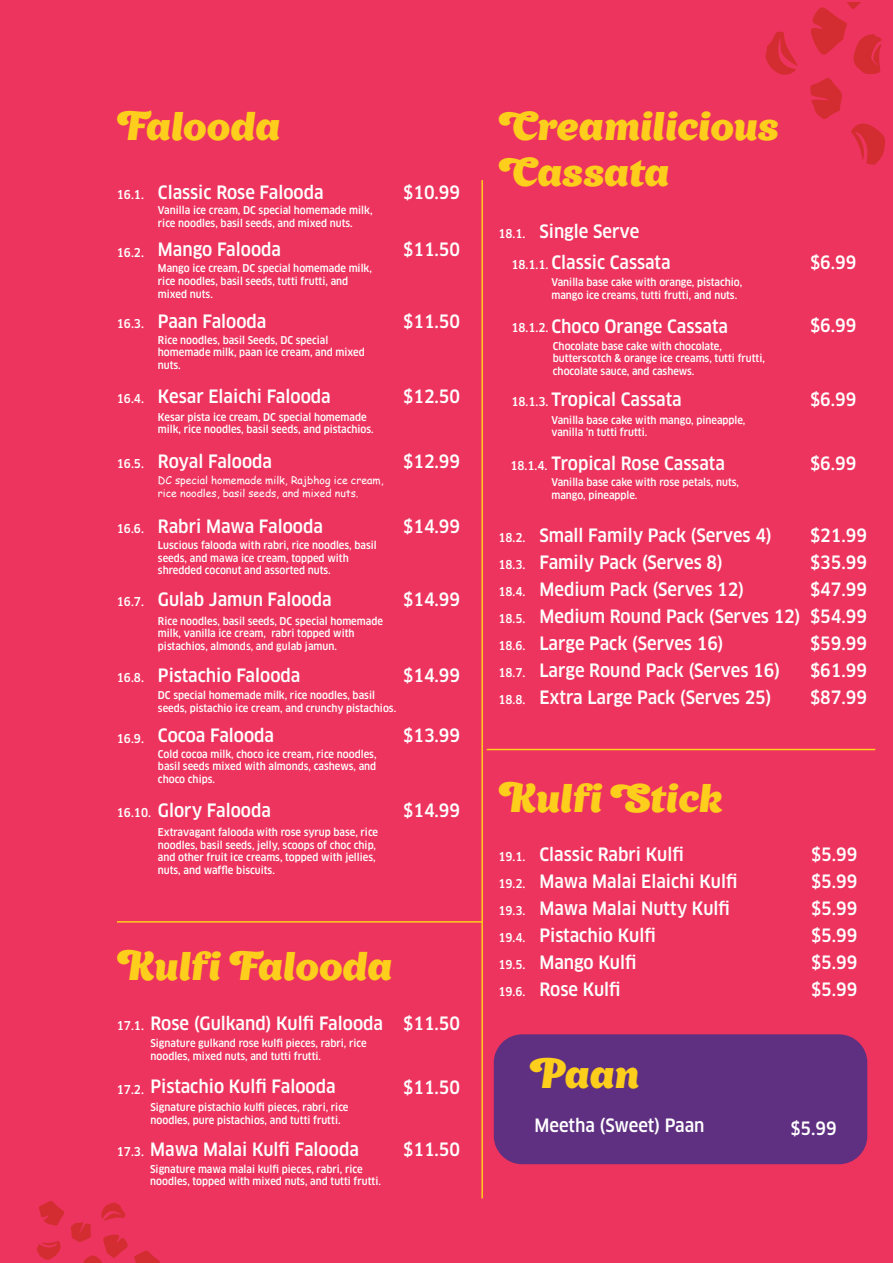
<style>
.page{position:relative;width:893px;height:1263px;background:#ed345e}
.page>*{position:absolute;margin:0;border:0;box-sizing:border-box;transform-origin:0 0}
.t1{font:39px/46.3px "Appetite New";color:#fdce1b}
.t2{font:500 condensed 18px/27px "Clan OT";color:#fff}
.t3{font:500 condensed 12px "Clan OT";color:#fff}
.t4{font:500 condensed 10.5px/12.6px "Clan OT";color:#fff}
.t5{font:10.5px/12.6px "Comic Sans MS";color:#fff}
.s1{font-size:12px}
</style>
<div class="page">
<svg style="left:37px;top:1201px;width:123px;height:62px"></svg>
<svg style="left:765px;top:32px;width:33px;height:43px"></svg>
<svg style="left:810px;top:2px;width:75px;height:163px"></svg>
<hr style="left:481px;top:180px;width:2px;height:1018px;background:#fdce1b">
<hr style="left:117px;top:921px;width:365px;height:2px;background:#fdce1b">
<hr style="left:487px;top:749px;width:388px;height:1px;background:#fdce1b">
<div style="left:494px;top:1034px;width:373px;height:130px;background:#5f2f81;border-radius:28px"></div>
<h1 class="t1" style="left:117px;top:101px;width:165px">Falooda</h1>
<p class="t3" style="left:117px;top:188px;width:29px">16.1.</p>
<h2 class="t2" style="left:158px;top:179px;width:167px">Classic Rose Falooda</h2>
<p class="t4" style="left:158px;top:204px;width:216px">Vanilla ice cream, DC special homemade milk, rice noodles, basil seeds, and mixed nuts.</p>
<h2 class="t2" style="left:404px;top:179px;width:58px">$10.99</h2>
<p class="t3" style="left:117px;top:245px;width:29px">16.2.</p>
<h2 class="t2" style="left:404px;top:236px;width:58px">$11.50</h2>
<h2 class="t2" style="left:158px;top:236px;width:125px">Mango Falooda</h2>
<p class="t4" style="left:158px;top:262px;width:215px">Mango ice cream, DC special homemade milk, rice noodles, basil seeds, tutti frutti, and mixed nuts.</p>
<p class="t3" style="left:117px;top:316px;width:29px">16.3.</p>
<p class="t3" style="left:117px;top:392px;width:29px">16.4.</p>
<p class="t3" style="left:117px;top:457px;width:29px">16.5.</p>
<p class="t3" style="left:117px;top:522px;width:29px">16.6.</p>
<h2 class="t2" style="left:158px;top:308px;width:110px">Paan Falooda</h2>
<p class="t4" style="left:158px;top:333px;width:208px">Rice noodles, basil Seeds, DC special homemade milk, paan ice cream, and mixed nuts.</p>
<h2 class="t2" style="left:158px;top:383px;width:174px">Kesar Elaichi Falooda</h2>
<p class="t4" style="left:158px;top:410px;width:217px">Kesar pista ice cream, DC special homemade milk, rice noodles, basil seeds, and pistachios.</p>
<h2 class="t2" style="left:158px;top:448px;width:116px">Royal Falooda</h2>
<p class="t5" style="left:158px;top:474px;width:227px">DC special homemade milk, Rajbhog ice cream, rice noodles, basil seeds, and mixed nuts.</p>
<h2 class="t2" style="left:158px;top:513px;width:167px">Rabri Mawa Falooda</h2>
<p class="t4" style="left:158px;top:539px;width:220px">Luscious falooda with rabri, rice noodles, basil seeds, and mawa ice cream, topped with shredded coconut and assorted nuts.</p>
<h2 class="t2" style="left:404px;top:308px;width:58px">$11.50</h2>
<h2 class="t2" style="left:404px;top:383px;width:58px">$12.50</h2>
<h2 class="t2" style="left:404px;top:448px;width:58px">$12.99</h2>
<h2 class="t2" style="left:404px;top:513px;width:58px">$14.99</h2>
<p class="t3" style="left:117px;top:595px;width:29px">16.7.</p>
<h2 class="t2" style="left:404px;top:586px;width:58px">$14.99</h2>
<h2 class="t2" style="left:158px;top:586px;width:175px">Gulab Jamun Falooda</h2>
<p class="t4" style="left:158px;top:615px;width:227px">Rice noodles, basil seeds, DC special homemade milk, vanilla ice cream, rabri topped with pistachios, almonds, and gulab jamun.</p>
<p class="t3" style="left:117px;top:671px;width:29px">16.8.</p>
<h2 class="t2" style="left:404px;top:662px;width:58px">$14.99</h2>
<h2 class="t2" style="left:158px;top:662px;width:144px">Pistachio Falooda</h2>
<p class="t4" style="left:158px;top:689px;width:240px">DC special homemade milk, rice noodles, basil seeds, pistachio ice cream, and crunchy pistachios.</p>
<p class="t3" style="left:117px;top:731px;width:29px">16.9.</p>
<h2 class="t2" style="left:404px;top:722px;width:58px">$13.99</h2>
<h2 class="t2" style="left:158px;top:722px;width:118px">Cocoa Falooda</h2>
<p class="t4" style="left:158px;top:748px;width:220px;text-align:justify">Cold cocoa milk, choco ice cream, rice noodles, basil seeds mixed with almonds, cashews, and choco chips.</p>
<h2 class="t2" style="left:117px;top:797px;width:156px"><span class="s1">16.10.</span> Glory Falooda</h2>
<h2 class="t2" style="left:404px;top:797px;width:58px">$14.99</h2>
<p class="t4" style="left:158px;top:826px;width:222px">Extravagant falooda with rose syrup base, rice noodles, basil seeds, jelly, scoops of choc chip, and other fruit ice creams, topped with jellies, nuts, and waffle biscuits.</p>
<h1 class="t1" style="left:117px;top:942px;width:277px">Kulfi Falooda</h1>
<h2 class="t2" style="left:150px;top:1010px;width:311px">Rose (Gulkand) Kulfi Falooda $11.50</h2>
<p class="t4" style="left:150px;top:1037px;width:218px">Signature gulkand rose kulfi pieces, rabri, rice noodles, mixed nuts, and tutti frutti.</p>
<p class="t3" style="left:117px;top:1019px;width:29px">17.1.</p>
<h2 class="t2" style="left:150px;top:1073px;width:187px">Pistachio Kulfi Falooda</h2>
<h2 class="t2" style="left:404px;top:1074px;width:58px">$11.50</h2>
<p class="t4" style="left:150px;top:1101px;width:200px">Signature pistachio kulfi pieces, rabri, rice noodles, pure pistachios, and tutti frutti.</p>
<p class="t3" style="left:117px;top:1082px;width:29px">17.2.</p>
<h2 class="t2" style="left:150px;top:1136px;width:210px">Mawa Malai Kulfi Falooda</h2>
<h2 class="t2" style="left:404px;top:1136px;width:58px">$11.50</h2>
<p class="t4" style="left:150px;top:1162px;width:232px">Signature mawa malai kulfi pieces, rabri, rice noodles, topped with mixed nuts, and tutti frutti.</p>
<p class="t3" style="left:117px;top:1144px;width:29px">17.3.</p>
<h1 class="t1" style="left:498px;top:101px;width:282px">Creamilicious<br>Cassata</h1>
<h2 class="t2" style="left:551px;top:216px;width:121px;line-height:30.5px;text-indent:-12px">Single Serve<br>Classic Cassata</h2>
<p class="t4" style="left:551px;top:276px;width:192px">Vanilla base cake with orange, pistachio, mango ice creams, tutti frutti, and nuts.</p>
<h2 class="t2" style="left:551px;top:312px;width:178px">Choco Orange Cassata</h2>
<p class="t4" style="left:553px;top:339px;width:214px">Chocolate base cake with chocolate, butterscotch &amp; orange ice creams, tutti frutti, chocolate sauce, and cashews.</p>
<h2 class="t2" style="left:551px;top:386px;width:132px">Tropical Cassata</h2>
<p class="t4" style="left:551px;top:414px;width:196px">Vanilla base cake with mango, pineapple, vanilla 'n tutti frutti.</p>
<h2 class="t2" style="left:551px;top:450px;width:175px">Tropical Rose Cassata</h2>
<p class="t4" style="left:551px;top:476px;width:189px">Vanilla base cake with rose petals, nuts, mango, pineapple.</p>
<p class="t3" style="left:498px;top:227px;width:29px">18.1.</p>
<p class="t3" style="left:511px;top:258px;width:38px">18.1.1.</p>
<p class="t3" style="left:511px;top:321px;width:38px">18.1.2.</p>
<p class="t3" style="left:511px;top:395px;width:38px">18.1.3.</p>
<p class="t3" style="left:510px;top:459px;width:38px">18.1.4.</p>
<p class="t3" style="left:498px;top:530px;width:29px">18.2.</p>
<p class="t3" style="left:498px;top:557px;width:29px">18.3.</p>
<p class="t3" style="left:498px;top:584px;width:29px">18.4.</p>
<p class="t3" style="left:498px;top:611px;width:29px">18.5.</p>
<p class="t3" style="left:498px;top:638px;width:29px">18.6.</p>
<p class="t3" style="left:498px;top:665px;width:29px">18.7.</p>
<p class="t3" style="left:498px;top:692px;width:29px">18.8.</p>
<h2 class="t2" style="left:539px;top:522px;width:263px">Small Family Pack (Serves 4)<br>Family Pack (Serves 8)<br>Medium Pack (Serves 12)<br>Medium Round Pack (Serves 12)<br>Large Pack (Serves 16)<br>Large Round Pack (Serves 16)<br>Extra Large Pack (Serves 25)</h2>
<h2 class="t2" style="left:810px;top:249px;width:47px">$6.99</h2>
<h2 class="t2" style="left:810px;top:312px;width:47px">$6.99</h2>
<h2 class="t2" style="left:810px;top:386px;width:47px">$6.99</h2>
<h2 class="t2" style="left:810px;top:450px;width:47px">$6.99</h2>
<h2 class="t2" style="left:810px;top:522px;width:58px;text-align:justify">$21.99 $35.99 $47.99 $54.99 $59.99 $61.99 $87.99</h2>
<h1 class="t1" style="left:498px;top:774px;width:226px">Kulfi Stick</h1>
<p class="t3" style="left:498px;top:850px;width:29px">19.1.</p>
<p class="t3" style="left:498px;top:877px;width:29px">19.2.</p>
<p class="t3" style="left:498px;top:904px;width:29px">19.3.</p>
<p class="t3" style="left:498px;top:931px;width:29px">19.4.</p>
<p class="t3" style="left:498px;top:958px;width:29px">19.5.</p>
<p class="t3" style="left:498px;top:985px;width:29px">19.6.</p>
<h2 class="t2" style="left:539px;top:841px;width:200px">Classic Rabri Kulfi<br>Mawa Malai Elaichi Kulfi<br>Mawa Malai Nutty Kulfi<br>Pistachio Kulfi<br>Mango Kulfi<br>Rose Kulfi</h2>
<h2 class="t2" style="left:811px;top:841px;width:47px;text-align:justify">$5.99 $5.99 $5.99 $5.99 $5.99 $5.99</h2>
<h1 class="t1" style="left:530px;top:1050px;width:112px">Paan</h1>
<h2 class="t2" style="left:534px;top:1112px;width:172px">Meetha (Sweet) Paan</h2>
<h2 class="t2" style="left:791px;top:1115px;width:47px">$5.99</h2>
</div>
